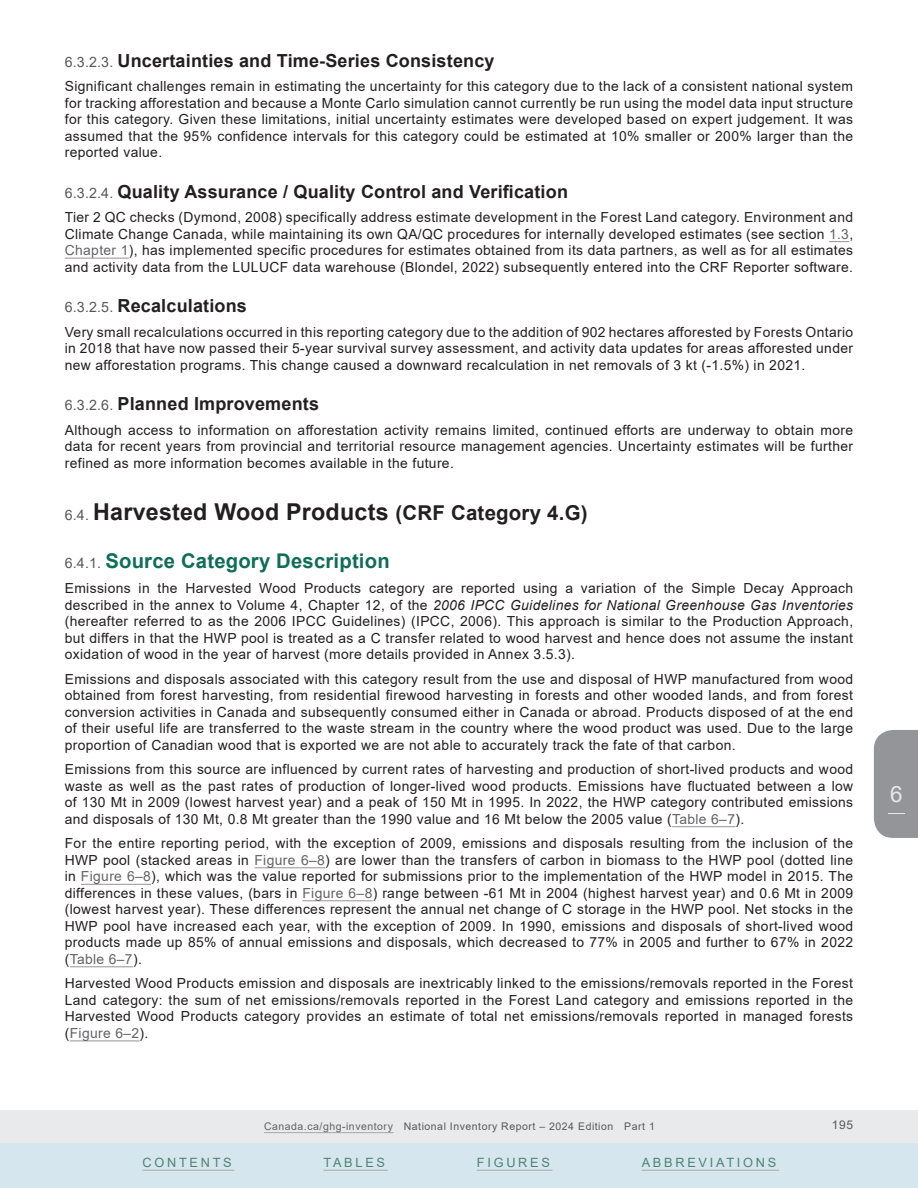
<style>
.page{position:relative;width:918px;height:1188px;background:#fff}
.page>*{position:absolute;margin:0;border:0;box-sizing:border-box;transform-origin:0 0}
.t1{font:700 23.25px "Arial";letter-spacing:.01em;color:#231f20}
.t2{font:22.5px "Arial";color:#e6e7e9}
.t3{font:700 20.25px "Arial";letter-spacing:.01em;color:#0e6e57}
.t4{font:700 18px "Arial";letter-spacing:.01em;color:#231f20}
.Body_Text{font:13.8px/16.5px "Arial";letter-spacing:.025em;color:#231f20;text-align:justify}
.t5{font:12.75px "Arial";letter-spacing:.215em;color:#4f8473}
.t6{font:12px "Arial";color:#57585a}
.t7{font:10.5px "Arial";letter-spacing:.05em;color:#57585a}
.s1{font-weight:400;font-size:14.25px;color:#57585a}
.s2{color:#636366}
.s3{font-size:20.4px}
.s4{font-style:italic}
</style>
<div class="page">
<div style="left:0;top:1110px;width:918px;height:78px;background:#e9eaeb"></div>
<div style="left:0;top:1143px;width:918px;height:45px;background:#d6e6ee"></div>
<hr style="left:142px;top:1170px;width:92px;height:1px;background:#a8a9ad">
<hr style="left:323px;top:1170px;width:65px;height:1px;background:#a8a9ad">
<hr style="left:477px;top:1170px;width:76px;height:1px;background:#a8a9ad">
<hr style="left:642px;top:1170px;width:137px;height:1px;background:#a8a9ad">
<hr style="left:264px;top:1132px;width:129px;height:1px;background:#a8a9ad">
<div style="left:874px;top:730px;width:44px;height:108px;background:#939598"></div>
<svg style="left:829px;top:241px;width:20px;height:1px"></svg>
<hr style="left:65px;top:258px;width:64px;height:1px;background:#939598">
<hr style="left:672px;top:826px;width:63px;height:1px;background:#939598">
<hr style="left:254px;top:867px;width:71px;height:1px;background:#939598">
<hr style="left:81px;top:884px;width:70px;height:1px;background:#939598">
<hr style="left:302px;top:900px;width:71px;height:1px;background:#939598">
<hr style="left:70px;top:966px;width:63px;height:1px;background:#939598">
<hr style="left:70px;top:1041px;width:70px;height:1px;background:#939598">
<p class="t4" style="left:65px;top:47px;width:431px"><span class="s1">6.3.2.3.</span> Uncertainties and Time-Series Consistency</p>
<p class="Body_Text" style="left:65px;top:78px;width:790px">Significant challenges remain in estimating the uncertainty for this category due to the lack of a consistent national system for tracking afforestation and because a Monte Carlo simulation cannot currently be run using the model data input structure for this category. Given these limitations, initial uncertainty estimates were developed based on expert judgement. It was assumed that the 95% confidence intervals for this category could be estimated at 10% smaller or 200% larger than the reported value.</p>
<p class="t4" style="left:65px;top:179px;width:505px"><span class="s1">6.3.2.4.</span> Quality Assurance / Quality Control and Verification</p>
<p class="Body_Text" style="left:65px;top:209px;width:790px">Tier 2 QC checks (Dymond, 2008) specifically address estimate development in the Forest Land category. Environment and Climate Change Canada, while maintaining its own QA/QC procedures for internally developed estimates (see section <span class="s2">1.3</span>, <span class="s2">Chapter 1</span>), has implemented specific procedures for estimates obtained from its data partners, as well as for all estimates and activity data from the LULUCF data warehouse (Blondel, 2022) subsequently entered into the CRF Reporter software.</p>
<p class="t4" style="left:65px;top:293px;width:184px"><span class="s1">6.3.2.5.</span> Recalculations</p>
<p class="Body_Text" style="left:65px;top:324px;width:790px">Very small recalculations occurred in this reporting category due to the addition of 902 hectares afforested by Forests Ontario in 2018 that have now passed their 5-year survival survey assessment, and activity data updates for areas afforested under new afforestation programs. This change caused a downward recalculation in net removals of 3 kt (-1.5%) in 2021.</p>
<p class="t4" style="left:65px;top:391px;width:256px"><span class="s1">6.3.2.6.</span> Planned Improvements</p>
<p class="Body_Text" style="left:65px;top:422px;width:790px">Although access to information on afforestation activity remains limited, continued efforts are underway to obtain more data for recent years from provincial and territorial resource management agencies. Uncertainty estimates will be further refined as more information becomes available in the future.</p>
<p class="t1" style="left:65px;top:495px;width:524px"><span class="s1">6.4.</span> Harvested Wood Products <span class="s3">(CRF Category 4.G)</span></p>
<p class="t3" style="left:65px;top:547px;width:326px"><span class="s1">6.4.1.</span> Source Category Description</p>
<p class="Body_Text" style="left:65px;top:580px;width:790px">Emissions in the Harvested Wood Products category are reported using a variation of the Simple Decay Approach described in the annex to Volume 4, Chapter 12, of the <span class="s4">2006 IPCC Guidelines for National Greenhouse Gas Inventories </span>(hereafter referred to as the 2006 IPCC Guidelines) (IPCC, 2006). This approach is similar to the Production Approach, but differs in that the HWP pool is treated as a C transfer related to wood harvest and hence does not assume the instant oxidation of wood in the year of harvest (more details provided in Annex 3.5.3).</p>
<p class="Body_Text" style="left:65px;top:670px;width:790px">Emissions and disposals associated with this category result from the use and disposal of HWP manufactured from wood obtained from forest harvesting, from residential firewood harvesting in forests and other wooded lands, and from forest conversion activities in Canada and subsequently consumed either in Canada or abroad. Products disposed of at the end of their useful life are transferred to the waste stream in the country where the wood product was used. Due to the large proportion of Canadian wood that is exported we are not able to accurately track the fate of that carbon.</p>
<p class="Body_Text" style="left:65px;top:761px;width:790px">Emissions from this source are influenced by current rates of harvesting and production of short-lived products and wood waste as well as the past rates of production of longer-lived wood products. Emissions have fluctuated between a low of 130 Mt in 2009 (lowest harvest year) and a peak of 150 Mt in 1995. In 2022, the HWP category contributed emissions and disposals of 130 Mt, 0.8 Mt greater than the 1990 value and 16 Mt below the 2005 value (<span class="s2">Table 6–7</span>).</p>
<p class="Body_Text" style="left:65px;top:835px;width:790px">For the entire reporting period, with the exception of 2009, emissions and disposals resulting from the inclusion of the HWP pool (stacked areas in <span class="s2">Figure 6–8</span>) are lower than the transfers of carbon in biomass to the HWP pool (dotted line in <span class="s2">Figure 6–8</span>), which was the value reported for submissions prior to the implementation of the HWP model in 2015. The differences in these values, (bars in <span class="s2">Figure 6–8</span>) range between -61 Mt in 2004 (highest harvest year) and 0.6 Mt in 2009 (lowest harvest year). These differences represent the annual net change of C storage in the HWP pool. Net stocks in the HWP pool have increased each year, with the exception of 2009. In 1990, emissions and disposals of short-lived wood products made up 85% of annual emissions and disposals, which decreased to 77% in 2005 and further to 67% in 2022 (<span class="s2">Table 6–7</span>).</p>
<p class="Body_Text" style="left:65px;top:975px;width:790px">Harvested Wood Products emission and disposals are inextricably linked to the emissions/removals reported in the Forest Land category: the sum of net emissions/removals reported in the Forest Land category and emissions reported in the Harvested Wood Products category provides an estimate of total net emissions/removals reported in managed forests (<span class="s2">Figure 6–2</span>).</p>
<p class="t7" style="left:264px;top:1119px;width:392px"><span class="s2">Canada.ca/ghg-inventory</span> National Inventory Report – 2024 Edition Part 1</p>
<p class="t6" style="left:832px;top:1117px;width:23px">195</p>
<p class="t5" style="left:142px;top:1154px;width:91px">CONTENTS</p>
<p class="t5" style="left:323px;top:1154px;width:63px">TABLES</p>
<p class="t5" style="left:477px;top:1154px;width:75px">FIGURES</p>
<p class="t5" style="left:642px;top:1154px;width:136px">ABBREVIATIONS</p>
<h2 class="t2" style="left:890px;top:779px;width:14px">6</h2>
</div>
